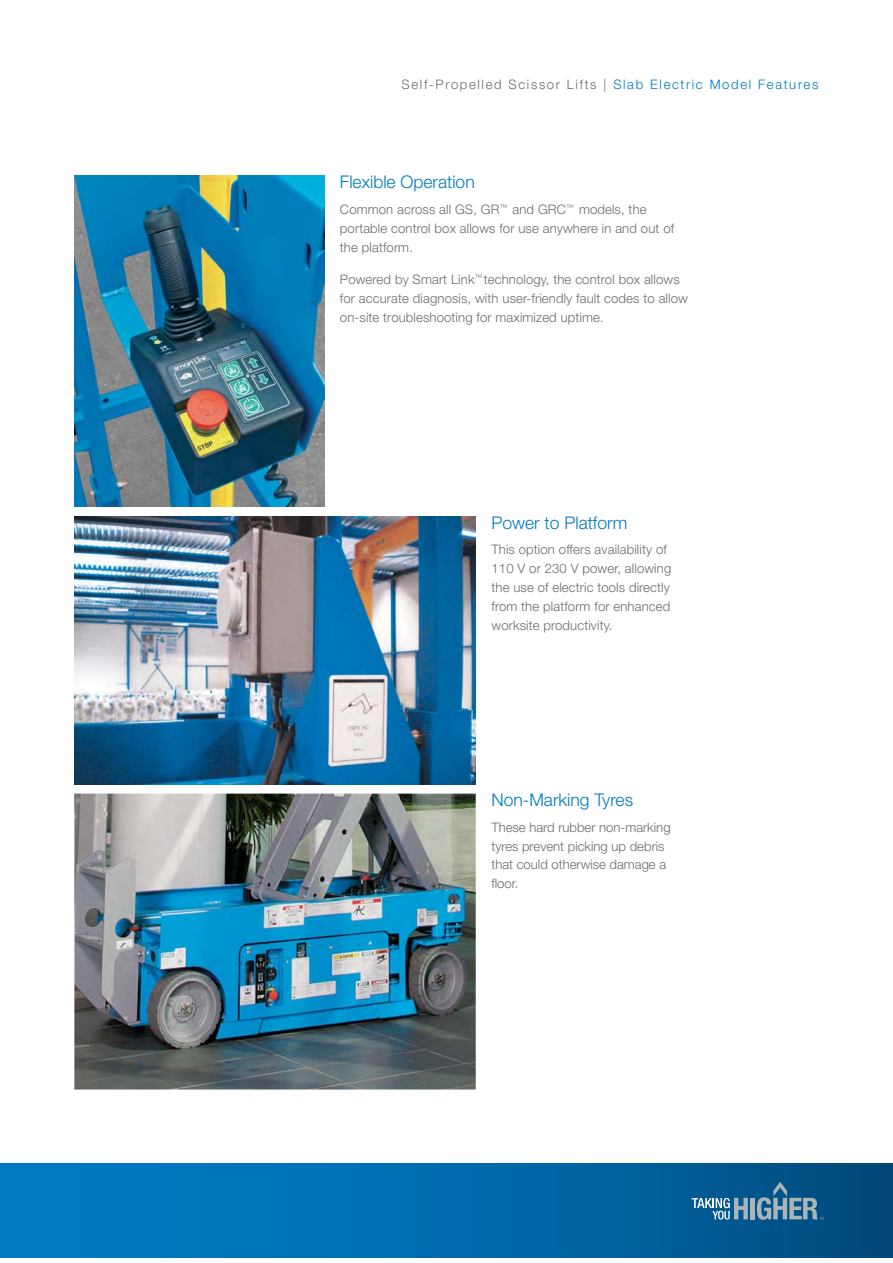
<style>
.page{position:relative;width:893px;height:1263px;background:#fff}
.page>*{position:absolute;margin:0;border:0;box-sizing:border-box;transform-origin:0 0}
.t1{font:300 17.55px "Helvetica Neue LT Std";color:#0079c1}
.t2{font:300 13.05px/18.9px "Helvetica Neue LT Std";letter-spacing:.01em;color:#6b6b69}
.t3{font:300 13.05px "Helvetica Neue LT Std";letter-spacing:.125em;color:#6b6b69}
.s1{color:#0079c1}
</style>
<div class="page">
<div style="left:12px;top:1164px;width:881px;height:93px;background:linear-gradient(to right,#0081cd,#004f83)"></div>
<div style="left:0;top:1164px;width:12px;height:93px;background:#0079c1"></div>
<svg style="left:692px;top:1198px;width:56px;height:22px"></svg>
<div style="left:750px;top:1198px;width:5px;height:21px;background:#aab5ba"></div>
<svg style="left:757px;top:1182px;width:66px;height:38px;background:#3b7398"></svg>
<img style="left:74px;top:176px;width:250px;height:331px">
<img style="left:74px;top:516px;width:402px;height:268px">
<img style="left:74px;top:794px;width:402px;height:296px">
<p class="t3" style="left:402px;top:79px;width:418px">Self-Propelled Scissor Lifts | <span class="s1">Slab Electric Model Features</span></p>
<h1 class="t1" style="left:340px;top:176px;width:136px">Flexible Operation</h1>
<p class="t2" style="left:340px;top:201px;width:336px">Common across all GS, GR<sup>™</sup> and GRC<sup>™</sup> models, the portable control box allows for use anywhere in and out of the platform.</p>
<p class="t2" style="left:340px;top:271px;width:349px">Powered by Smart Link<sup>™</sup> technology, the control box allows for accurate diagnosis, with user-friendly fault codes to allow on-site troubleshooting for maximized uptime.</p>
<h1 class="t1" style="left:491px;top:516px;width:137px">Power to Platform</h1>
<p class="t2" style="left:491px;top:541px;width:181px">This option offers availability of<br>110 V or 230 V power, allowing the use of electric tools directly from the platform for enhanced worksite productivity.</p>
<h1 class="t1" style="left:491px;top:794px;width:143px">Non-Marking Tyres</h1>
<p class="t2" style="left:491px;top:819px;width:181px">These hard rubber non-marking tyres prevent picking up debris that could otherwise damage a floor.</p>
</div>
